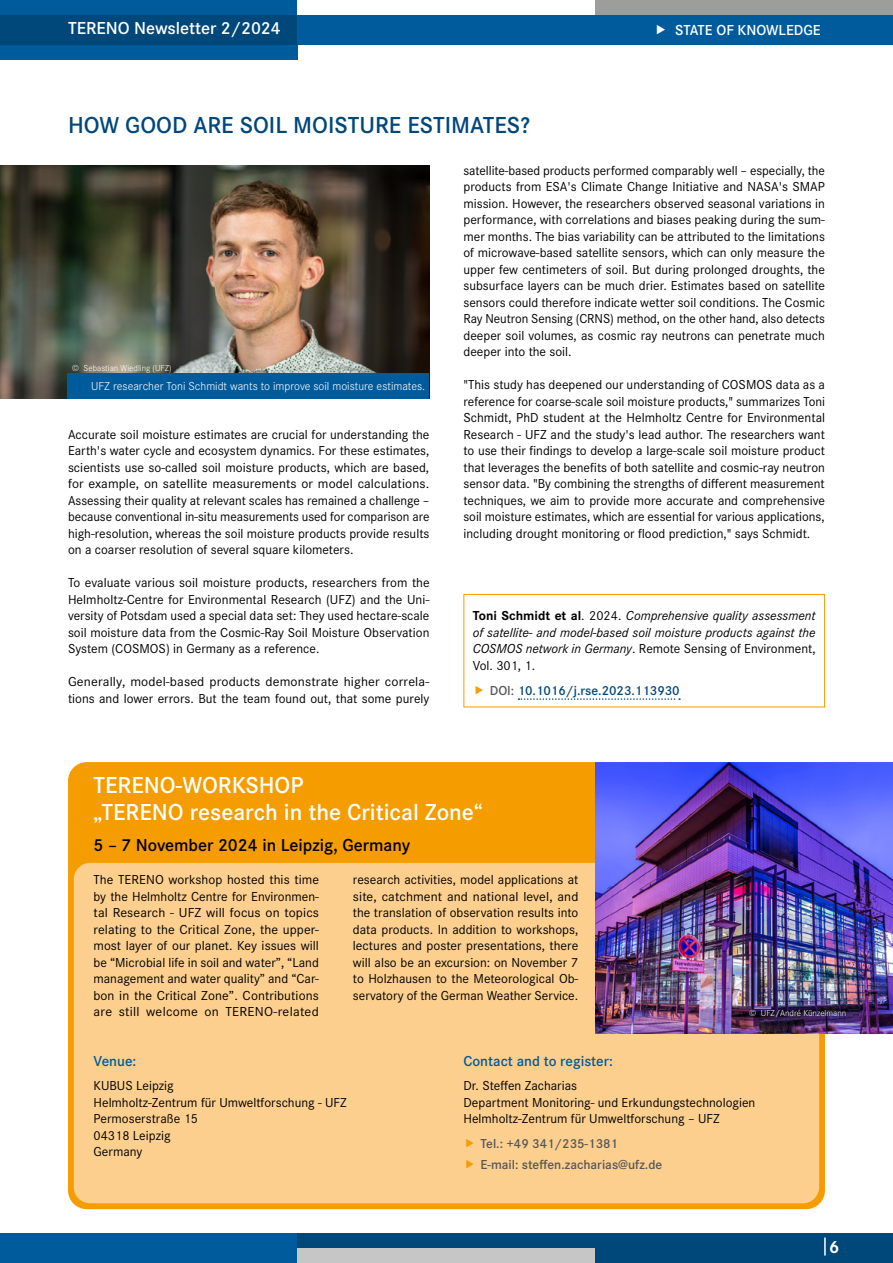
<style>
.page{position:relative;width:893px;height:1263px;background:#fff}
.page>*{position:absolute;margin:0;border:0;box-sizing:border-box;transform-origin:0 0}
.t1{font:600 24px/27px "Corporate S Pro";color:#fff}
.t2{font:600 24px "Corporate S Pro";color:#00477a}
.t3{font:600 18px "Corporate S Pro";color:#000}
.t4{font:600 18px "Corporate S Pro";color:#fff}
.t5{font:700 18px "Corporate S Pro";color:#fff}
.t6{font:600 15px "Corporate S Pro";color:#fff}
.t7{font:600 15px "Corporate S Pro";color:#005b9d}
.t8{font:13.5px/16.5px "Corporate S Pro";color:#000;text-align:justify}
.t9{font:italic 13.5px/16.5px "Corporate S Pro";color:#000;text-align:justify}
.t10{font:13.5px/16.5px "Corporate S Pro";color:#000;scale:1.04 1}
.t11{font:600 13.5px/20.7px "Corporate S Pro";color:#575756}
.t12{font:600 13.5px "Corporate S Pro";color:#00477a}
.t13{font:300 12px "Corporate S Pro";color:#fff}
.t14{font:300 9px "Corporate S Pro";color:#fff}
.s1{font-weight:700;font-style:normal}
.s2{font-style:normal}
.s3{color:#575756}
</style>
<div class="page">
<div style="left:0;top:0;width:298px;height:15px;background:#005b9d"></div>
<div style="left:0;top:15px;width:298px;height:30px;background:#00477a"></div>
<div style="left:595px;top:0;width:298px;height:15px;background:#9d9d9c"></div>
<div style="left:298px;top:15px;width:595px;height:30px;background:#005b9d"></div>
<div style="left:0;top:1248px;width:298px;height:15px;background:#005b9d"></div>
<div style="left:0;top:1233px;width:298px;height:15px;background:#005b9d"></div>
<div style="left:298px;top:1248px;width:297px;height:15px;background:#c6c6c6"></div>
<div style="left:298px;top:1233px;width:297px;height:15px;background:#00477a"></div>
<div style="left:595px;top:1248px;width:298px;height:15px;background:#00477a"></div>
<div style="left:595px;top:1233px;width:298px;height:15px;background:#00477a"></div>
<svg style="left:824px;top:1237px;width:2px;height:18px"></svg>
<div style="left:0;top:45px;width:298px;height:15px;background:#005b9d"></div>
<svg style="left:518px;top:698px;width:162px;height:2px"></svg>
<div style="left:463px;top:594px;width:362px;height:113px;border:1px solid #f59c00"></div>
<div style="left:69px;top:763px;width:755px;height:445px;background:#f59c00;border-radius:18px"></div>
<div style="left:73px;top:862px;width:747px;height:342px;background:#fccf8f;border-radius:17px"></div>
<div style="left:72px;top:861px;width:749px;height:344px;border:2px solid #f59c00;border-radius:17px"></div>
<img style="left:0;top:166px;width:429px;height:233px">
<div style="left:68px;top:373px;width:361px;height:26px;background:#005b9d"></div>
<img style="left:595px;top:762px;width:298px;height:271px">
<h2 class="t4" style="left:68px;top:15px;width:214px">TERENO Newsletter 2/2024</h2>
<p class="t6" style="left:675px;top:19px;width:147px">STATE OF KNOWLEDGE</p>
<p class="t6" style="left:719px;top:19px;width:104px">IM BLICKPUNKT</p>
<h1 class="t2" style="left:68px;top:108px;width:464px">HOW GOOD ARE SOIL MOISTURE ESTIMATES?</h1>
<p class="t14" style="left:72px;top:361px;width:101px">© Sebastian Wiedling (UFZ)</p>
<p class="t13" style="left:91px;top:378px;width:335px">UFZ researcher Toni Schmidt wants to improve soil moisture estimates.</p>
<p class="t8" style="left:68px;top:425px;width:363px">Accurate soil moisture estimates are crucial for understanding the Earth's water cycle and ecosystem dynamics. For these estimates, scientists use so-called soil moisture products, which are based, for example, on satellite measurements or model calculations.<br>Assessing their quality at relevant scales has remained a challenge – because conventional in-situ measurements used for comparison are high-resolution, whereas the soil moisture products provide results on a coarser resolution of several square kilometers.</p>
<p class="t8" style="left:68px;top:573px;width:363px">To evaluate various soil moisture products, researchers from the Helmholtz-Centre for Environmental Research (UFZ) and the Uni&shy;versity of Potsdam used a special data set: They used hectare-scale soil moisture data from the Cosmic-Ray Soil Moisture Observation System (COSMOS) in Germany as a reference.</p>
<p class="t10" style="left:68px;top:672px;width:349px">Generally, model-based products demonstrate higher correla&shy;tions and lower errors. But the team found out, that some purely</p>
<p class="t8" style="left:463px;top:161px;width:363px">satellite-based products performed comparably well – especially, the products from ESA's Climate Change Initiative and NASA's SMAP mission. However, the researchers observed seasonal variations in performance, with correlations and biases peaking during the sum&shy;mer months. The bias variability can be attributed to the limitations of microwave-based satellite sensors, which can only measure the upper few centimeters of soil. But during prolonged droughts, the subsurface layers can be much drier. Estimates based on satellite sensors could therefore indicate wetter soil conditions. The Cosmic Ray Neutron Sensing (CRNS) method, on the other hand, also detects deeper soil volumes, as cosmic ray neutrons can penetrate much deeper into the soil.</p>
<p class="t8" style="left:463px;top:375px;width:363px">"This study has deepened our understanding of COSMOS data as a reference for coarse-scale soil moisture products," summarizes Toni Schmidt, PhD student at the Helmholtz Centre for Environmental Research - UFZ and the study's lead author. The researchers want to use their findings to develop a large-scale soil moisture product that leverages the benefits of both satellite and cosmic-ray neutron sensor data. "By combining the strengths of different measurement techniques, we aim to provide more accurate and comprehensive soil moisture estimates, which are essential for various applications, including drought monitoring or flood prediction," says Schmidt.</p>
<p class="t9" style="left:473px;top:606px;width:344px"><span class="s1">Toni Schmidt et al</span><span class="s2">. 2024.</span> Comprehensive quality assessment of satellite- and model-based soil moisture products against the COSMOS network in Germany<span class="s2">. Remote Sensing of Environment, Vol. 301, 1.</span></p>
<p class="t12" style="left:490px;top:680px;width:191px"><span class="s3">DOI:</span> 10.1016/j.rse.2023.113930</p>
<h1 class="t1" style="left:94px;top:770px;width:391px">TERENO-WORKSHOP<br>„TERENO research in the Critical Zone“</h1>
<h2 class="t3" style="left:94px;top:832px;width:318px">5 – 7 November 2024 in Leipzig, Germany</h2>
<p class="t8" style="left:94px;top:870px;width:227px">The TERENO workshop hosted this time by the Helmholtz Centre for Environmen&shy;tal Research - UFZ will focus on topics relating to the Critical Zone, the upper&shy;most layer of our planet. Key issues will be “Microbial life in soil and water”, “Land management and water quality” and “Car&shy;bon in the Critical Zone”. Contributions are still welcome on TERENO-related</p>
<p class="t8" style="left:353px;top:870px;width:227px">research activities, model applications at site, catchment and national level, and the translation of observation results into data products. In addition to workshops, lectures and poster presentations, there will also be an excursion: on November 7 to Holzhausen to the Meteorological Ob&shy;servatory of the German Weather Service.</p>
<p class="t7" style="left:94px;top:1049px;width:44px">Venue:</p>
<p class="t8" style="left:94px;top:1077px;width:255px;text-align:left">KUBUS Leipzig<br>Helmholtz-Zentrum für Umweltforschung - UFZ<br>Permoserstraße 15<br>04318 Leipzig<br>Germany</p>
<p class="t14" style="left:749px;top:1006px;width:99px">© UFZ/André Künzelmann</p>
<p class="t7" style="left:463px;top:1049px;width:151px">Contact and to register:</p>
<p class="t8" style="left:463px;top:1077px;width:293px;text-align:left">Dr. Steffen Zacharias<br>Department Monitoring- und Erkundungstechnologien<br>Helmholtz-Zentrum für Umweltforschung – UFZ</p>
<p class="t11" style="left:480px;top:1133px;width:183px">Tel.: +49 341/235-1381<br>E-mail: steffen.zacharias@ufz.de</p>
<h2 class="t5" style="left:829px;top:1232px;width:12px">6</h2>
</div>
